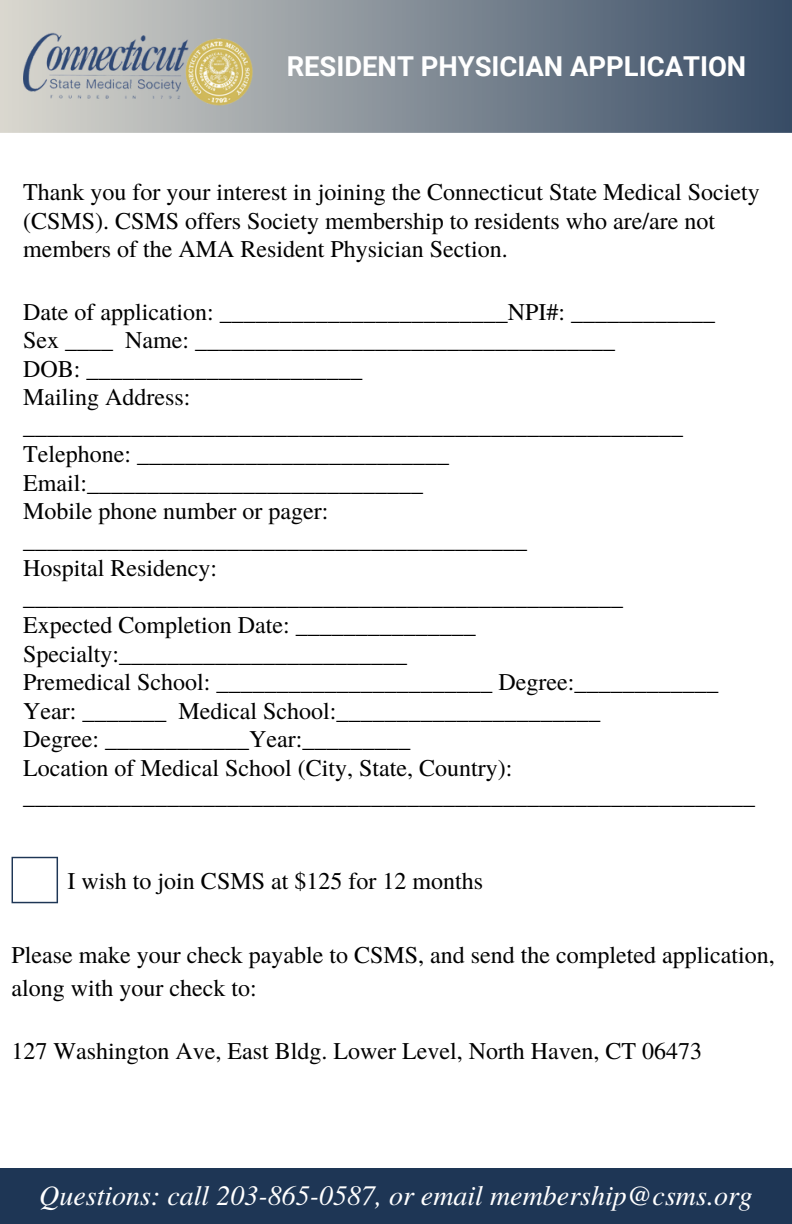
<style>
.page{position:relative;width:792px;height:1224px;background:#fff}
.page>*{position:absolute;margin:0;border:0;box-sizing:border-box;transform-origin:0 0}
.t1{font:italic 28px "Te X Gyre Termes";color:#fff}
.t2{font:700 27.4px "Roboto";color:#fff}
.t3{font:24px/28.4px "Te X Gyre Termes";color:#000}
</style>
<div class="page">
<svg style="left:0;top:0;width:792px;height:133px;background:#7b8691"></svg>
<img style="left:23px;top:24px;width:233px;height:88px">
<svg style="left:12px;top:857px;width:46px;height:46px"></svg>
<div style="left:0;top:1168px;width:792px;height:56px;background:#1e3655"></div>
<p class="t2" style="left:287px;top:51px;width:461px">RESIDENT PHYSICIAN APPLICATION</p>
<p class="t3" style="left:23px;top:177px;width:738px">Thank you for your interest in joining the Connecticut State Medical Society (CSMS). CSMS offers Society membership to residents who are/are not members of the AMA Resident Physician Section.</p>
<p class="t3" style="left:23px;top:296px;width:693px">Date of application: ________________________NPI#: ____________</p>
<p class="t3" style="left:23px;top:325px;width:593px">Sex ____ Name: ___________________________________</p>
<p class="t3" style="left:23px;top:353px;width:341px">DOB: _______________________</p>
<p class="t3" style="left:23px;top:382px;width:662px">Mailing Address: _______________________________________________________</p>
<p class="t3" style="left:23px;top:439px;width:427px">Telephone: __________________________<br>Email:____________________________</p>
<p class="t3" style="left:23px;top:496px;width:506px">Mobile phone number or pager: __________________________________________</p>
<p class="t3" style="left:23px;top:553px;width:602px">Hospital Residency: __________________________________________________</p>
<p class="t3" style="left:23px;top:610px;width:454px">Expected Completion Date: _______________<br>Specialty:________________________</p>
<p class="t3" style="left:23px;top:667px;width:697px">Premedical School: _______________________ Degree:____________</p>
<p class="t3" style="left:23px;top:695px;width:579px">Year: _______ Medical School:______________________</p>
<p class="t3" style="left:23px;top:724px;width:389px">Degree: ____________Year:_________</p>
<p class="t3" style="left:23px;top:752px;width:734px">Location of Medical School (City, State, Country): _____________________________________________________________</p>
<p class="t3" style="left:68px;top:865px;width:417px">I wish to join CSMS at $125 for 12 months</p>
<p class="t3" style="left:12px;top:937px;width:765px;line-height:33px">Please make your check payable to CSMS, and send the completed application, along with your check to:</p>
<p class="t3" style="left:12px;top:1035px;width:692px">127 Washington Ave, East Bldg. Lower Level, North Haven, CT 06473</p>
<p class="t1" style="left:39px;top:1175px;width:715px">Questions: call 203-865-0587, or email membership@csms.org</p>
</div>
